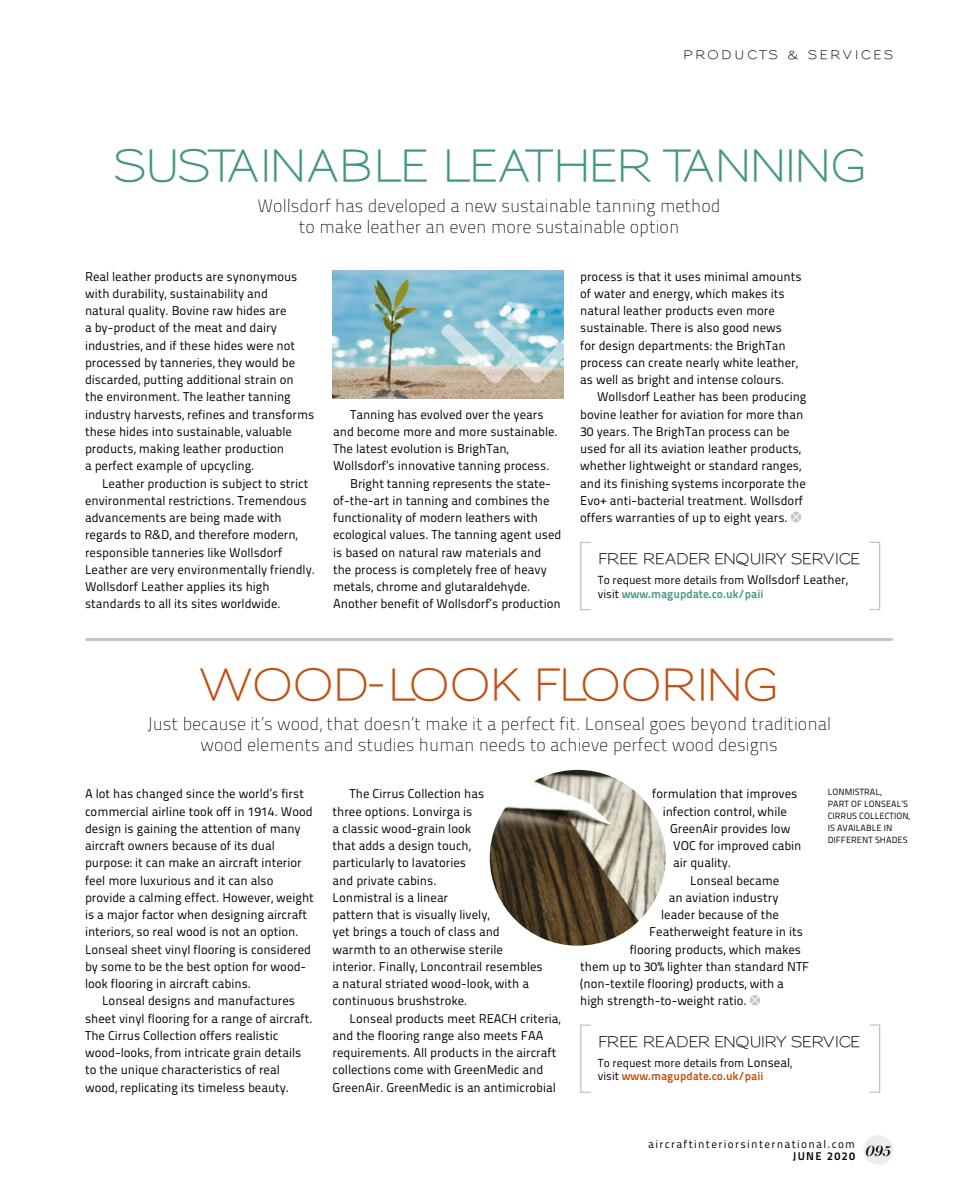
<style>
.page{position:relative;width:957px;height:1191px;background:#fff}
.page>*{position:absolute;margin:0;border:0;box-sizing:border-box;transform-origin:0 0}
.t1{font:200 76.5px "Sansumi";color:#c6c5c5;scale:.9 1}
.t2{font:600 43.5px "Sansumi";letter-spacing:-.085em;color:#439780}
.t3{font:600 43.5px "Sansumi";letter-spacing:-.045em;color:#bf5113}
.t4{font:18px/21px "Titillium Maps 29 L 1 wt";color:#000;text-align:center}
.t5{font:600 15px "Sansumi";letter-spacing:-.05em;color:#000}
.t6{font:12.75px/17.2px "Titillium Maps 29 L 400 wt";color:#000}
.t7{font:600 12px "Sansumi";letter-spacing:.19em;color:#000}
.t8{font:11.7px "Titillium Maps 29 L 400 wt";color:#000}
.t9{font:11.7px "Titillium Maps 29 L 800 wt";color:#439780}
.t10{font:11.7px "Titillium Maps 29 L 800 wt";color:#bf5113}
.t11{font:11.25px "Titillium Maps 29 L 400 wt";letter-spacing:.12em;color:#000}
.t12{font:11.25px "Titillium Maps 29 L 800 wt";letter-spacing:.12em;color:#000}
.t13{font:9px/12px "Titillium Maps 29 L 400 wt";letter-spacing:.01em;color:#000}
.s1{font-size:12.75px}
.s2{font-family:"Titillium Maps 29 L 400 wt";color:#000}
</style>
<div class="page">
<div style="left:863px;top:1135px;width:30px;height:29px;background:#ededed;border-radius:50%"></div>
<hr style="left:87px;top:638px;width:804px;height:3px;background:#c6c5c5">
<img style="left:333px;top:270px;width:230px;height:128px">
<svg style="left:749px;top:995px;width:11px;height:10px"></svg>
<svg style="left:751px;top:995px;width:8px;height:9px"></svg>
<div style="left:791px;top:512px;width:10px;height:10px;background:#c6c5c5;border-radius:50%"></div>
<svg style="left:792px;top:512px;width:8px;height:9px"></svg>
<img style="left:490px;top:770px;width:175px;height:175px;border-radius:88px">
<p class="t7" style="left:683px;top:49px;width:212px">PRODUCTS &amp; SERVICES</p>
<h2 class="t2" style="left:113px;top:143px;width:755px">SUSTAINABLE LEATHER TANNING</h2>
<h3 class="t4" style="left:258px;top:194px;width:464px">Wollsdorf has developed a new sustainable tanning method to make leather an even more sustainable option</h3>
<p class="t6" style="left:85px;top:267px;width:231px">Real leather products are synonymous with durability, sustainability and<br>natural quality. Bovine raw hides are<br>a by-product of the meat and dairy industries, and if these hides were not processed by tanneries, they would be discarded, putting additional strain on the environment. The leather tanning industry harvests, refines and transforms these hides into sustainable, valuable products, making leather production<br>a perfect example of upcycling.</p>
<p class="t6" style="left:85px;top:474px;width:231px;text-indent:17px">Leather production is subject to strict environmental restrictions. Tremendous advancements are being made with regards to R&amp;D, and therefore modern, responsible tanneries like Wollsdorf Leather are very environmentally friendly.<br>Wollsdorf Leather applies its high standards to all its sites worldwide.</p>
<p class="t6" style="left:350px;top:405px;width:195px">Tanning has evolved over the years</p>
<p class="t6" style="left:333px;top:422px;width:226px">and become more and more sustainable.</p>
<p class="t6" style="left:333px;top:439px;width:177px">The latest evolution is BrighTan,</p>
<p class="t6" style="left:333px;top:456px;width:218px">Wollsdorf’s innovative tanning process.</p>
<p class="t6" style="left:350px;top:474px;width:202px">Bright tanning represents the state-</p>
<p class="t6" style="left:333px;top:491px;width:218px">of-the-art in tanning and combines the</p>
<p class="t6" style="left:333px;top:508px;width:206px">functionality of modern leathers with</p>
<p class="t6" style="left:333px;top:526px;width:230px">ecological values. The tanning agent used</p>
<p class="t6" style="left:333px;top:543px;width:210px">is based on natural raw materials and</p>
<p class="t6" style="left:333px;top:560px;width:215px">the process is completely free of heavy</p>
<p class="t6" style="left:333px;top:577px;width:199px">metals, chrome and glutaraldehyde.</p>
<p class="t6" style="left:333px;top:595px;width:229px">Another benefit of Wollsdorf’s production</p>
<p class="t6" style="left:580px;top:267px;width:223px">process is that it uses minimal amounts of water and energy, which makes its natural leather products even more sustainable. There is also good news<br>for design departments: the BrighTan process can create nearly white leather, as well as bright and intense colours.</p>
<p class="t6" style="left:580px;top:387px;width:228px;text-indent:17px">Wollsdorf Leather has been producing bovine leather for aviation for more than 30 years. The BrighTan process can be used for all its aviation leather products, whether lightweight or standard ranges, and its finishing systems incorporate the Evo+ anti-bacterial treatment. Wollsdorf offers warranties of up to eight years.</p>
<h1 class="t1" style="left:566px;top:534px;width:38px">[</h1>
<p class="t5" style="left:598px;top:551px;width:264px">FREE READER ENQUIRY SERVICE</p>
<p class="t8" style="left:598px;top:571px;width:251px">To request more details from <span class="s1">Wollsdorf Leather,</span></p>
<p class="t9" style="left:598px;top:584px;width:167px"><span class="s2">visit</span> www.magupdate.co.uk/paii</p>
<h1 class="t1" style="left:894px;top:618px;width:38px;rotate:-180deg">[</h1>
<h2 class="t3" style="left:199px;top:662px;width:581px">WOOD-LOOK FLOORING</h2>
<h3 class="t4" style="left:147px;top:712px;width:685px">Just because it’s wood, that doesn’t make it a perfect fit. Lonseal goes beyond traditional wood elements and studies human needs to achieve perfect wood designs</h3>
<p class="t6" style="left:85px;top:784px;width:230px">A lot has changed since the world’s first commercial airline took off in 1914. Wood design is gaining the attention of many aircraft owners because of its dual purpose: it can make an aircraft interior feel more luxurious and it can also provide a calming effect. However, weight is a major factor when designing aircraft interiors, so real wood is not an option.<br>Lonseal sheet vinyl flooring is considered by some to be the best option for wood&shy;look flooring in aircraft cabins.</p>
<p class="t6" style="left:85px;top:991px;width:229px;text-indent:17px">Lonseal designs and manufactures sheet vinyl flooring for a range of aircraft.<br>The Cirrus Collection offers realistic wood-looks, from intricate grain details to the unique characteristics of real wood, replicating its timeless beauty.</p>
<p class="t6" style="left:333px;top:784px;width:212px;text-indent:17px">The Cirrus Collection has<br>three options. Lonvirga is<br>a classic wood-grain look<br>that adds a design touch,<br>particularly to lavatories<br>and private cabins.<br>Lonmistral is a linear<br>pattern that is visually lively,<br>yet brings a touch of class and warmth to an otherwise sterile interior. Finally, Loncontrail resembles a natural striated wood-look, with a continuous brushstroke.</p>
<p class="t6" style="left:333px;top:1009px;width:230px;text-indent:17px">Lonseal products meet REACH criteria, and the flooring range also meets FAA requirements. All products in the aircraft collections come with GreenMedic and GreenAir. GreenMedic is an antimicrobial</p>
<p class="t6" style="left:652px;top:784px;width:147px">formulation that improves</p>
<p class="t6" style="left:662px;top:801px;width:126px">infection control, while</p>
<p class="t6" style="left:670px;top:819px;width:122px">GreenAir provides low</p>
<p class="t6" style="left:673px;top:836px;width:130px">VOC for improved cabin</p>
<p class="t6" style="left:673px;top:853px;width:59px">air quality.</p>
<p class="t6" style="left:690px;top:870px;width:91px">Lonseal became</p>
<p class="t6" style="left:668px;top:888px;width:111px">an aviation industry</p>
<p class="t6" style="left:661px;top:905px;width:119px">leader because of the</p>
<p class="t6" style="left:649px;top:922px;width:155px">Featherweight feature in its</p>
<p class="t6" style="left:629px;top:940px;width:173px">flooring products, which makes</p>
<p class="t6" style="left:580px;top:957px;width:231px">them up to 30% lighter than standard NTF</p>
<p class="t6" style="left:580px;top:974px;width:205px">(non-textile flooring) products, with a</p>
<p class="t6" style="left:580px;top:991px;width:168px">high strength-to-weight ratio.</p>
<p class="t13" style="left:827px;top:785px;width:84px">LONMISTRAL,<br>PART OF LONSEAL’S<br>CIRRUS COLLECTION,<br>IS AVAILABLE IN<br>DIFFERENT SHADES</p>
<h1 class="t1" style="left:566px;top:1016px;width:38px">[</h1>
<p class="t5" style="left:598px;top:1033px;width:264px">FREE READER ENQUIRY SERVICE</p>
<p class="t8" style="left:598px;top:1054px;width:196px">To request more details from <span class="s1">Lonseal</span>,</p>
<p class="t10" style="left:598px;top:1067px;width:167px"><span class="s2">visit</span> www.magupdate.co.uk/paii</p>
<h1 class="t1" style="left:894px;top:1100px;width:38px;rotate:-180deg">[</h1>
<p class="t11" style="left:648px;top:1135px;width:208px">aircraftinteriorsinternational.com</p>
<p class="t12" style="left:793px;top:1147px;width:100px">JUNE 2020 <sup>095</sup></p>
</div>
